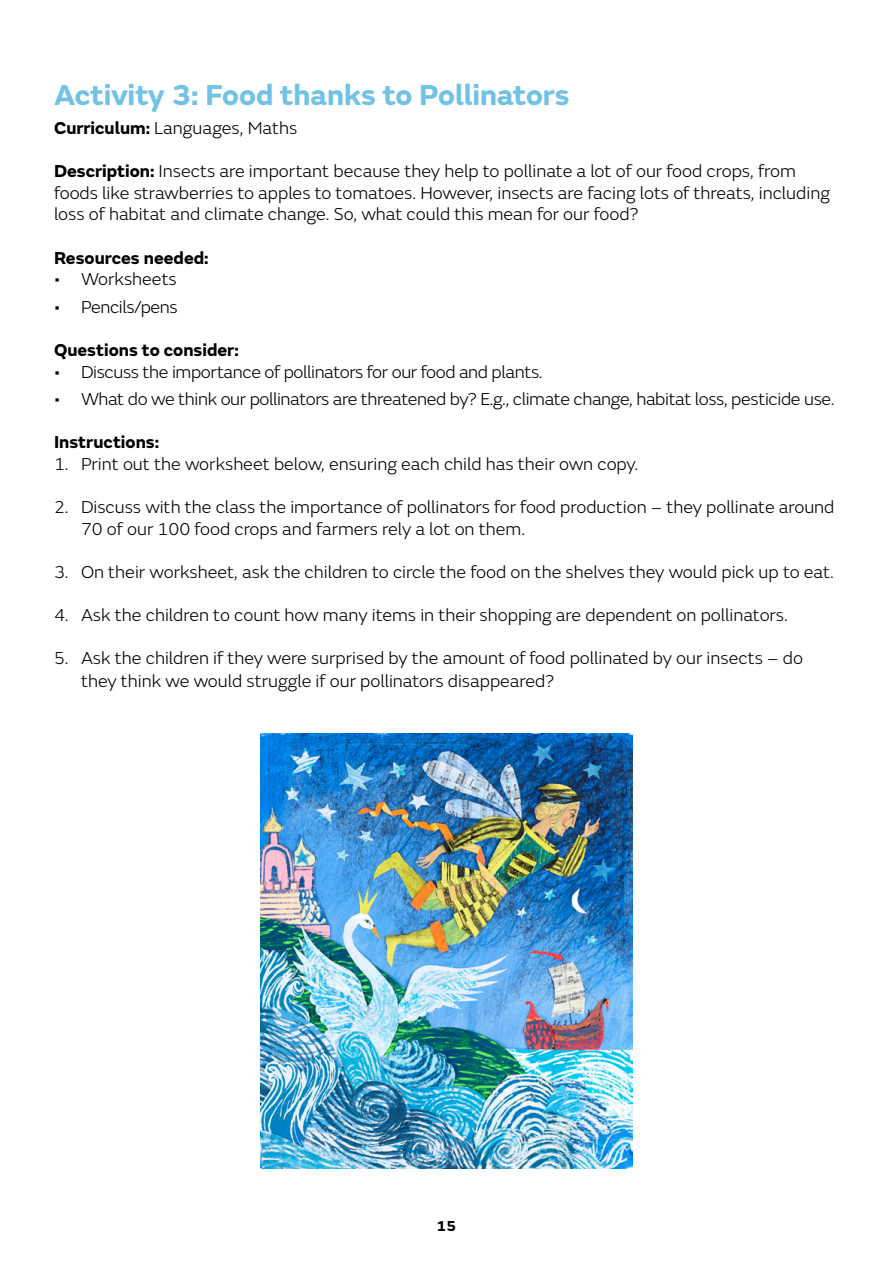
<style>
.page{position:relative;width:893px;height:1263px;background:#fff}
.page>*{position:absolute;margin:0;border:0;box-sizing:border-box;transform-origin:0 0}
.t1{font:700 30px "FS Emeric";color:#72c2e6}
.t2{font:300 18px/21.6px "FS Emeric";color:#000}
.t3{font:300 18px "FS Emeric";letter-spacing:-.02em;color:#000}
.t4{font:700 18px "FS Emeric";color:#000}
.t5{font:700 15px "FS Emeric";color:#000}
.s1{font-weight:700}
</style>
<div class="page">
<img style="left:261px;top:733px;width:371px;height:436px">
<h1 class="t1" style="left:54px;top:71px;width:517px">Activity 3: Food thanks to Pollinators</h1>
<p class="t2" style="left:54px;top:116px;width:245px"><span class="s1">Curriculum:</span> Languages, Maths</p>
<p class="t2" style="left:54px;top:160px;width:777px"><span class="s1">Description:</span> Insects are important because they help to pollinate a lot of our food crops, from foods like strawberries to apples to tomatoes. However, insects are facing lots of threats, including loss of habitat and climate change. So, what could this mean for our food?</p>
<p class="t4" style="left:54px;top:243px;width:156px">Resources needed:</p>
<p class="t2" style="left:54px;top:268px;width:124px">• Worksheets</p>
<p class="t3" style="left:54px;top:295px;width:125px">• Pencils/pens</p>
<p class="t4" style="left:54px;top:336px;width:186px">Questions to consider:</p>
<p class="t3" style="left:54px;top:359px;width:490px">• Discuss the importance of pollinators for our food and plants.</p>
<p class="t3" style="left:54px;top:387px;width:782px">• What do we think our pollinators are threatened by? E.g., climate change, habitat loss, pesticide use.</p>
<p class="t4" style="left:54px;top:428px;width:107px">Instructions:</p>
<p class="t2" style="left:54px;top:452px;width:586px">1. Print out the worksheet below, ensuring each child has their own copy.</p>
<p class="t2" style="left:81px;top:496px;width:755px;text-indent:-27px">2. Discuss with the class the importance of pollinators for food production – they pollinate around<br>70 of our 100 food crops and farmers rely a lot on them.</p>
<p class="t2" style="left:54px;top:560px;width:781px">3. On their worksheet, ask the children to circle the food on the shelves they would pick up to eat.</p>
<p class="t2" style="left:54px;top:604px;width:735px">4. Ask the children to count how many items in their shopping are dependent on pollinators.</p>
<p class="t2" style="left:81px;top:646px;width:723px;line-height:22.5px;text-indent:-27px">5. Ask the children if they were surprised by the amount of food pollinated by our insects – do they think we would struggle if our pollinators disappeared?</p>
<p class="t5" style="left:436px;top:1214px;width:21px">15</p>
</div>
